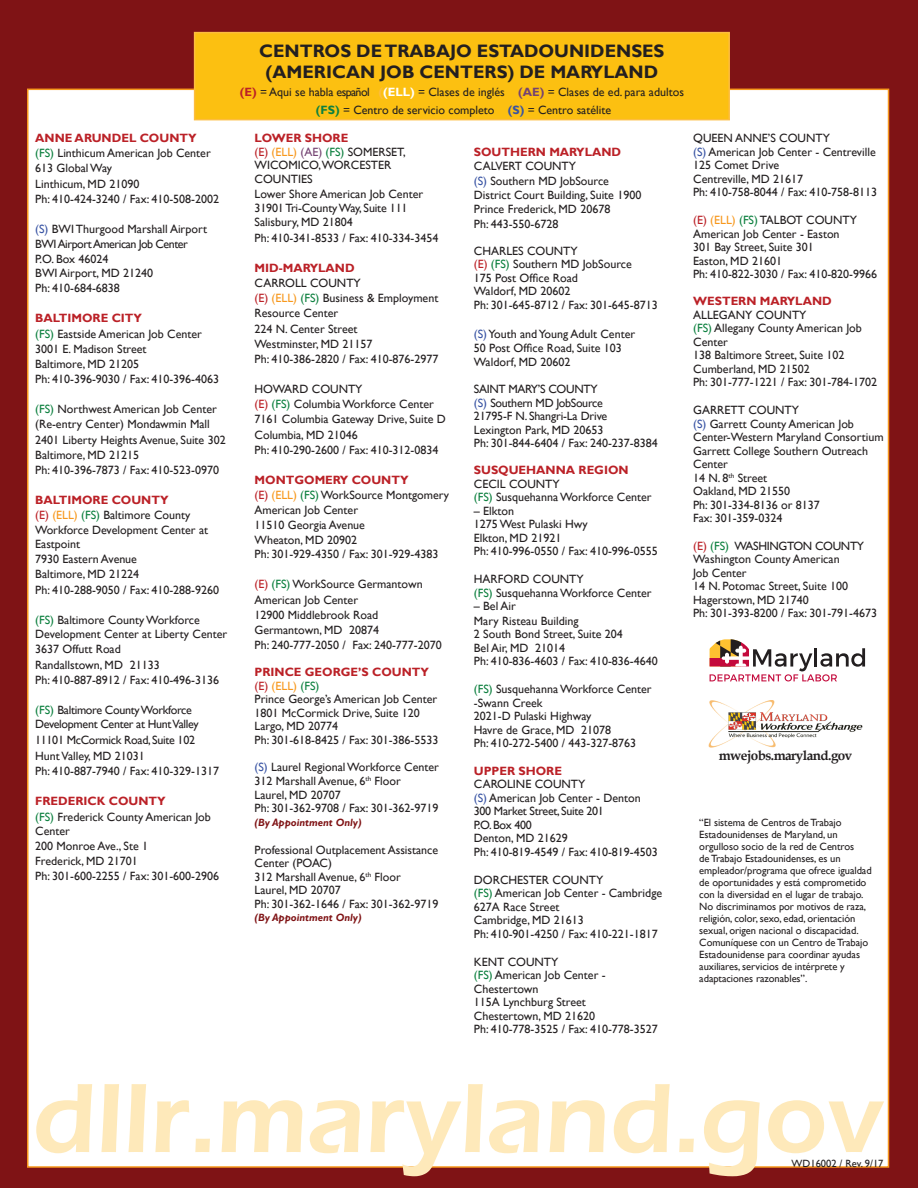
<style>
.page{position:relative;width:918px;height:1188px;background:#7f1315}
.page>*{position:absolute;margin:0;border:0;box-sizing:border-box;transform-origin:0 0}
.t1{font:600 102px "Eras ITC";color:#fee9ba}
.t2{font:700 18px/21px "Gill Sans";color:#231f20;text-align:center}
.t3{font:700 13.5px "Book Antiqua";letter-spacing:-.045em;color:#231f20}
.t4{font:12px/13.5px "Gill Sans";color:#231f20}
.t5{font:700 12px "Gill Sans";color:#bb2127}
.t6{font:12px/14.4px "Gill Sans";letter-spacing:-.025em;color:#231f20}
.t7{font:10.5px/12px "Gill Sans";letter-spacing:-.005em;color:#231f20}
.t8{font:italic 700 10.5px "Gill Sans";color:#7f1315}
.s1{font-weight:700;color:#bb2127}
.s2{color:#0d803f}
.s3{color:#3853a3}
.s4{color:#bb2127}
.s5{color:#f7981d}
.s6{font-weight:700;color:#fdbd3f}
.s7{font-weight:700;color:#fff}
.s8{font-weight:700;color:#744372}
.s9{font-weight:700;color:#0d803f}
.s10{font-weight:700;color:#3853a3}
.s11{color:#744372}
</style>
<div class="page">
<div style="left:28px;top:89px;width:861px;height:1078px;background:#fff"></div>
<svg style="left:710px;top:639px;width:155px;height:42px"></svg>
<img style="left:708px;top:701px;width:155px;height:47px">
<div style="left:195px;top:33px;width:534px;height:87px;background:#fcc011"></div>
<div style="left:194px;top:32px;width:536px;height:88px;border:2px solid #fdbd3f"></div>
<p class="t4" style="left:35px;top:131px;width:185px;line-height:15.1px"><span class="s1">ANNE ARUNDEL COUNTY<br></span><span class="s2">(FS)</span> Linthicum American Job Center<br>613 Global Way<br>Linthicum, MD 21090<br>Ph: 410-424-3240 / Fax: 410-508-2002</p>
<p class="t4" style="left:35px;top:222px;width:173px;line-height:14.7px"><span class="s3">(S)</span> BWI Thurgood Marshall Airport<br>BWI Airport American Job Center<br>P.O. Box 46024<br>BWI Airport, MD 21240<br>Ph: 410-684-6838</p>
<p class="t4" style="left:35px;top:311px;width:185px;line-height:15.1px"><span class="s1">BALTIMORE CITY<br></span><span class="s2">(FS)</span> Eastside American Job Center<br>3001 E. Madison Street<br>Baltimore, MD 21205<br>Ph: 410-396-9030 / Fax: 410-396-4063</p>
<p class="t4" style="left:35px;top:402px;width:192px;line-height:15.1px"><span class="s2">(FS)</span> Northwest American Job Center (Re-entry Center) Mondawmin Mall 2401 Liberty Heights Avenue, Suite 302<br>Baltimore, MD 21215<br>Ph: 410-396-7873 / Fax: 410-523-0970</p>
<p class="t4" style="left:35px;top:493px;width:185px;line-height:14.9px"><span class="s1">BALTIMORE COUNTY<br></span><span class="s4">(E)</span> <span class="s5">(ELL)</span> <span class="s2">(FS)</span> Baltimore County<br>Workforce Development Center at<br>Eastpoint<br>7930 Eastern Avenue<br>Baltimore, MD 21224<br>Ph: 410-288-9050 / Fax: 410-288-9260</p>
<p class="t4" style="left:35px;top:613px;width:194px;line-height:15px"><span class="s2">(FS)</span> Baltimore County Workforce<br>Development Center at Liberty Center<br>3637 Offutt Road<br>Randallstown, MD 21133<br>Ph: 410-887-8912 / Fax: 410-496-3136</p>
<p class="t6" style="left:35px;top:703px;width:165px"><span class="s2">(FS)</span> Baltimore County Workforce<br>Development Center at Hunt Valley</p>
<p class="t4" style="left:35px;top:733px;width:185px;line-height:15.5px">11101 McCormick Road, Suite 102<br>Hunt Valley, MD 21031<br>Ph: 410-887-7940 / Fax: 410-329-1317</p>
<p class="t4" style="left:35px;top:794px;width:185px;line-height:15px"><span class="s1">FREDERICK COUNTY<br></span><span class="s2">(FS)</span> Frederick County American Job<br>Center<br>200 Monroe Ave., Ste 1<br>Frederick, MD 21701<br>Ph: 301-600-2255 / Fax: 301-600-2906</p>
<h2 class="t2" style="left:259px;top:41px;width:407px">CENTROS DE TRABAJO ESTADOUNIDENSES (AMERICAN JOB CENTERS) DE MARYLAND</h2>
<p class="t4" style="left:240px;top:83px;width:446px;line-height:18px;text-align:center"><span class="s1">(E)</span> = Aqui se habla español <span class="s6">(</span><span class="s7">(ELL)</span> = Clases de inglés <span class="s8">(AE)</span> = Clases de ed. para adultos <span class="s9">(FS)</span> = Centro de servicio completo <span class="s10">(S)</span> = Centro satélite</p>
<p class="t4" style="left:255px;top:131px;width:153px"><span class="s1">LOWER SHORE<br></span><span class="s4">(E)</span> <span class="s5">(ELL)</span> <span class="s11">(AE)</span> <span class="s2">(FS)</span> SOMERSET,<br>WICOMICO,WORCESTER<br>COUNTIES</p>
<p class="t4" style="left:255px;top:187px;width:185px;line-height:14.7px">Lower Shore American Job Center<br>31901 Tri-County Way, Suite 111<br>Salisbury, MD 21804<br>Ph: 410-341-8533 / Fax: 410-334-3454</p>
<p class="t5" style="left:255px;top:261px;width:102px">MID-MARYLAND</p>
<p class="t4" style="left:255px;top:276px;width:185px;line-height:15.1px">CARROLL COUNTY<br><span class="s4">(E)</span> <span class="s5">(ELL)</span> <span class="s2">(FS)</span> Business &amp; Employment<br>Resource Center<br>224 N. Center Street<br>Westminster, MD 21157<br>Ph: 410-386-2820 / Fax: 410-876-2977</p>
<p class="t4" style="left:255px;top:382px;width:193px;line-height:15.1px">HOWARD COUNTY<br><span class="s4">(E)</span> <span class="s2">(FS)</span> Columbia Workforce Center<br>7161 Columbia Gateway Drive, Suite D<br>Columbia, MD 21046<br>Ph: 410-290-2600 / Fax: 410-312-0834</p>
<p class="t4" style="left:255px;top:473px;width:196px;line-height:14.9px"><span class="s1">MONTGOMERY COUNTY<br></span><span class="s4">(E)</span> <span class="s5">(ELL)</span> <span class="s2">(FS)</span> WorkSource Montgomery<br>American Job Center<br>11510 Georgia Avenue<br>Wheaton, MD 20902<br>Ph: 301-929-4350 / Fax: 301-929-4383</p>
<p class="t4" style="left:255px;top:577px;width:189px;line-height:15.1px"><span class="s4">(E)</span> <span class="s2">(FS)</span> WorkSource Germantown<br>American Job Center<br>12900 Middlebrook Road<br>Germantown, MD 20874<br>Ph: 240-777-2050 / Fax: 240-777-2070</p>
<p class="t4" style="left:255px;top:666px;width:185px"><span class="s1">PRINCE GEORGE’S COUNTY </span><span class="s4">(E)</span> <span class="s5">(ELL)</span> <span class="s2">(FS)<br></span>Prince George’s American Job Center<br>1801 McCormick Drive, Suite 120<br>Largo, MD 20774<br>Ph: 301-618-8425 / Fax: 301-386-5533</p>
<p class="t4" style="left:255px;top:761px;width:186px"><span class="s3">(S)</span> Laurel Regional Workforce Center<br>312 Marshall Avenue, 6<sup>th</sup> Floor<br>Laurel, MD 20707<br>Ph: 301-362-9708 / Fax: 301-362-9719</p>
<p class="t8" style="left:255px;top:816px;width:109px">(By Appointment Only)</p>
<p class="t4" style="left:255px;top:843px;width:185px">Professional Outplacement Assistance<br>Center (POAC)<br>312 Marshall Avenue, 6<sup>th</sup> Floor<br>Laurel, MD 20707<br>Ph: 301-362-1646 / Fax: 301-362-9719</p>
<p class="t8" style="left:255px;top:912px;width:109px">(By Appointment Only)</p>
<p class="t5" style="left:474px;top:144px;width:149px">SOUTHERN MARYLAND</p>
<p class="t4" style="left:474px;top:159px;width:169px;line-height:14.4px">CALVERT COUNTY<br><span class="s3">(S)</span> Southern MD JobSource<br>District Court Building, Suite 1900<br>Prince Frederick, MD 20678<br>Ph: 443-550-6728</p>
<p class="t4" style="left:474px;top:244px;width:185px">CHARLES COUNTY<br><span class="s4">(E)</span> <span class="s2">(FS)</span> Southern MD JobSource<br>175 Post Office Road<br>Waldorf, MD 20602<br>Ph: 301-645-8712 / Fax: 301-645-8713</p>
<p class="t4" style="left:474px;top:326px;width:163px;line-height:14.4px"><span class="s3">(S)</span> Youth and Young Adult Center<br>50 Post Office Road, Suite 103<br>Waldorf, MD 20602</p>
<p class="t4" style="left:474px;top:383px;width:185px">SAINT MARY’S COUNTY<br><span class="s3">(S)</span> Southern MD JobSource<br>21795-F N. Shangri-La Drive<br>Lexington Park, MD 20653<br>Ph: 301-844-6404 / Fax: 240-237-8384</p>
<p class="t5" style="left:474px;top:463px;width:156px">SUSQUEHANNA REGION</p>
<p class="t4" style="left:474px;top:477px;width:179px">CECIL COUNTY<br><span class="s2">(FS)</span> Susquehanna Workforce Center</p>
<p class="t4" style="left:474px;top:504px;width:185px">– Elkton<br>1275 West Pulaski Hwy<br>Elkton, MD 21921<br>Ph: 410-996-0550 / Fax: 410-996-0555</p>
<p class="t4" style="left:474px;top:573px;width:179px">HARFORD COUNTY<br><span class="s2">(FS)</span> Susquehanna Workforce Center</p>
<p class="t4" style="left:474px;top:599px;width:185px">– Bel Air<br>Mary Risteau Building<br>2 South Bond Street, Suite 204<br>Bel Air, MD 21014<br>Ph: 410-836-4603 / Fax: 410-836-4640</p>
<p class="t4" style="left:474px;top:682px;width:179px"><span class="s2">(FS)</span> Susquehanna Workforce Center -Swann Creek<br>2021-D Pulaski Highway<br>Havre de Grace, MD 21078<br>Ph: 410-272-5400 / 443-327-8763</p>
<p class="t5" style="left:474px;top:764px;width:90px">UPPER SHORE</p>
<p class="t4" style="left:474px;top:778px;width:185px">CAROLINE COUNTY<br><span class="s3">(S)</span> American Job Center - Denton<br>300 Market Street, Suite 201<br>P.O. Box 400<br>Denton, MD 21629<br>Ph: 410-819-4549 / Fax: 410-819-4503</p>
<p class="t4" style="left:474px;top:873px;width:190px">DORCHESTER COUNTY<br><span class="s2">(FS)</span> American Job Center - Cambridge<br>627A Race Street<br>Cambridge, MD 21613<br>Ph: 410-901-4250 / Fax: 410-221-1817</p>
<p class="t4" style="left:474px;top:955px;width:185px">KENT COUNTY<br><span class="s2">(FS)</span> American Job Center -<br>Chestertown<br>115A Lynchburg Street<br>Chestertown, MD 21620<br>Ph: 410-778-3525 / Fax: 410-778-3527</p>
<p class="t4" style="left:693px;top:132px;width:185px">QUEEN ANNE’S COUNTY<br><span class="s3">(S)</span> American Job Center - Centreville<br>125 Comet Drive<br>Centreville, MD 21617<br>Ph: 410-758-8044 / Fax: 410-758-8113</p>
<p class="t4" style="left:693px;top:214px;width:185px"><span class="s4">(E)</span> <span class="s5">(ELL)</span> <span class="s2">(FS)</span> TALBOT COUNTY<br>American Job Center - Easton<br>301 Bay Street, Suite 301<br>Easton, MD 21601<br>Ph: 410-822-3030 / Fax: 410-820-9966</p>
<p class="t5" style="left:693px;top:294px;width:140px">WESTERN MARYLAND</p>
<p class="t4" style="left:693px;top:308px;width:185px">ALLEGANY COUNTY<br><span class="s2">(FS)</span> Allegany County American Job<br>Center<br>138 Baltimore Street, Suite 102<br>Cumberland, MD 21502<br>Ph: 301-777-1221 / Fax: 301-784-1702</p>
<p class="t4" style="left:693px;top:403px;width:192px">GARRETT COUNTY<br><span class="s3">(S)</span> Garrett County American Job<br>Center-Western Maryland Consortium<br>Garrett College Southern Outreach<br>Center<br>14 N. 8<sup>th</sup> Street<br>Oakland, MD 21550<br>Ph: 301-334-8136 or 8137<br>Fax: 301-359-0324</p>
<p class="t4" style="left:693px;top:539px;width:185px"><span class="s4">(E)</span> <span class="s2">(FS)</span> WASHINGTON COUNTY<br>Washington County American<br>Job Center<br>14 N. Potomac Street, Suite 100<br>Hagerstown, MD 21740<br>Ph: 301-393-8200 / Fax: 301-791-4673</p>
<p class="t3" style="left:719px;top:746px;width:135px">mwejobs.maryland.gov</p>
<p class="t7" style="left:699px;top:817px;width:174px">“El sistema de Centros de Trabajo Estadounidenses de Maryland, un orgulloso socio de la red de Centros<br>de Trabajo Estadounidenses, es un empleador/programa que ofrece igualdad de oportunidades y está comprometido con la diversidad en el lugar de trabajo.<br>No discriminamos por motivos de raza, religión, color, sexo, edad, orientación sexual, origen nacional o discapacidad.<br>Comuníquese con un Centro de Trabajo Estadounidense para coordinar ayudas auxiliares, servicios de intérprete y adaptaciones razonables”.</p>
<h1 class="t1" style="left:33px;top:1060px;width:851px">dllr.maryland.gov</h1>
<p class="t7" style="left:792px;top:1158px;width:93px">WD16002 / Rev. 9/17</p>
</div>
